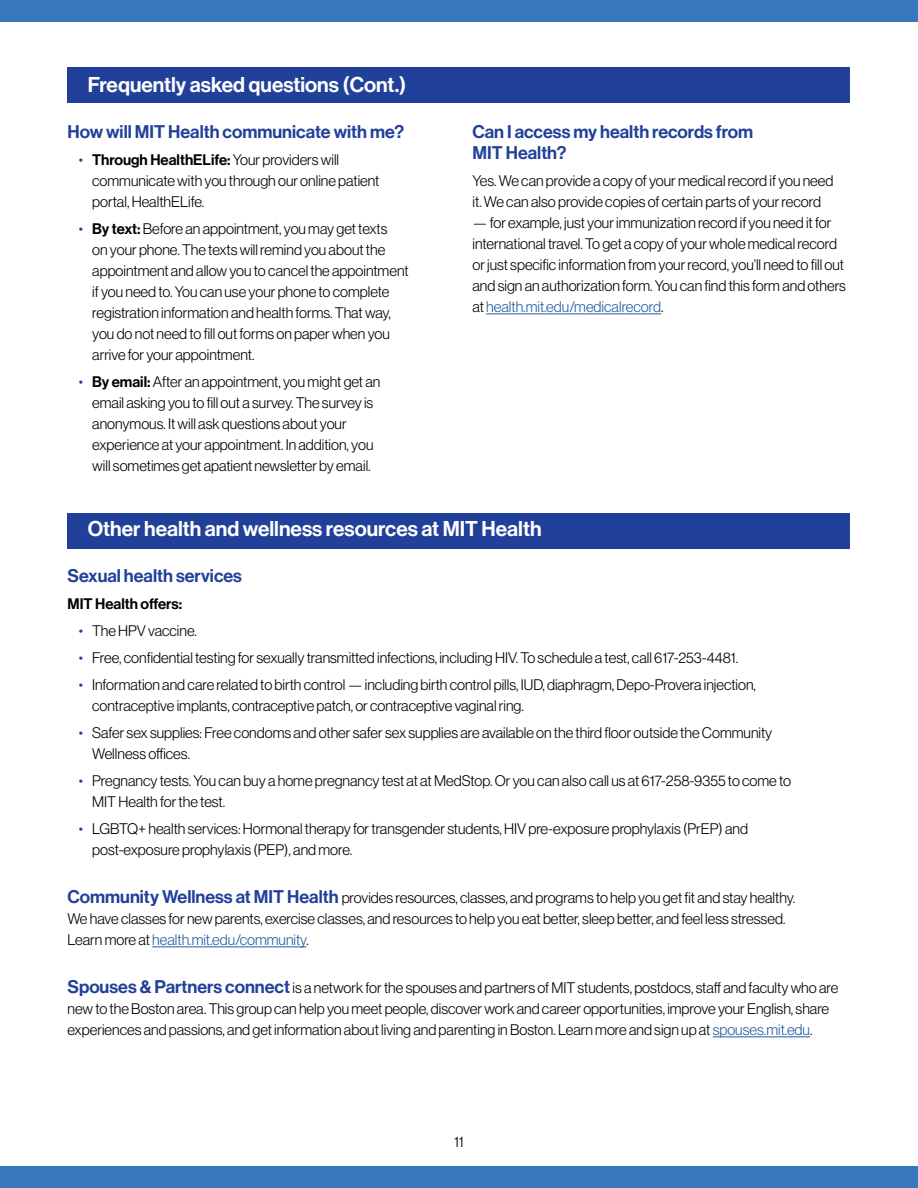
<style>
.page{position:relative;width:918px;height:1188px;background:#fff}
.page>*{position:absolute;margin:0;border:0;box-sizing:border-box;transform-origin:0 0}
.t1{font:21px "N Haas Grotesk DS Pro 65 Md";color:#fff}
.t2{font:18px/21px "N Haas Grotesk DS Pro 65 Md";color:#21409a}
.t3{font:15px/21px "N Haas Grotesk DS Pro 45 Lt";color:#000}
.t4{font:15px "N Haas Grotesk DS Pro 65 Md";color:#000}
.s1{color:#21409a}
.s2{font-family:"N Haas Grotesk DS Pro 65 Md"}
.s3{color:#215e9e}
</style>
<div class="page">
<div style="left:0;top:1166px;width:918px;height:22px;background:#3777bc"></div>
<div style="left:0;top:0;width:918px;height:21px;background:#3777bc"></div>
<hr style="left:486px;top:314px;width:175px;height:1px;background:#215e9e">
<div style="left:68px;top:68px;width:782px;height:35px;background:#21409a"></div>
<hr style="left:152px;top:947px;width:154px;height:1px;background:#215e9e">
<hr style="left:713px;top:1037px;width:97px;height:1px;background:#215e9e">
<div style="left:68px;top:513px;width:782px;height:35px;background:#21409a"></div>
<h2 class="t1" style="left:88px;top:73px;width:320px">Frequently asked questions (Cont.)</h2>
<h3 class="t2" style="left:68px;top:122px;width:338px">How will MIT Health communicate with me?</h3>
<p class="t3" style="left:92px;top:150px;width:289px;text-indent:-14px"><span class="s1">•</span> <span class="s2">Through HealthELife:</span> Your providers will communicate with you through our online patient portal, HealthELife.</p>
<p class="t3" style="left:92px;top:219px;width:318px;text-indent:-14px"><span class="s1">•</span> <span class="s2">By text:</span> Before an appointment, you may get texts<br>on your phone. The texts will remind you about the appointment and allow you to cancel the appointment if you need to. You can use your phone to complete registration information and health forms. That way, you do not need to fill out forms on paper when you arrive for your appointment.</p>
<p class="t3" style="left:92px;top:372px;width:290px;text-indent:-14px"><span class="s1">•</span> <span class="s2">By email:</span> After an appointment, you might get an email asking you to fill out a survey. The survey is anonymous. It will ask questions about your experience at your appointment. In addition, you will sometimes get apatient newsletter by email.</p>
<h3 class="t2" style="left:472px;top:122px;width:282px">Can I access my health records from<br>MIT Health?</h3>
<p class="t3" style="left:472px;top:171px;width:363px">Yes. We can provide a copy of your medical record if you need it. We can also provide copies of certain parts of your record</p>
<p class="t3" style="left:472px;top:213px;width:375px">— for example, just your immunization record if you need it for international travel. To get a copy of your whole medical record or just specific information from your record, you’ll need to fill out and sign an authorization form. You can find this form and others at <span class="s3">health.mit.edu/medicalrecord</span>.</p>
<h2 class="t1" style="left:88px;top:517px;width:455px">Other health and wellness resources at MIT Health</h2>
<h3 class="t2" style="left:68px;top:566px;width:176px">Sexual health services</h3>
<p class="t4" style="left:68px;top:595px;width:116px">MIT Health offers:</p>
<p class="t3" style="left:79px;top:621px;width:120px"><span class="s1">•</span> The HPV vaccine.</p>
<p class="t3" style="left:79px;top:648px;width:661px"><span class="s1">•</span> Free, confidential testing for sexually transmitted infections, including HIV. To schedule a test, call 617-253-4481.</p>
<p class="t3" style="left:92px;top:675px;width:665px;text-indent:-14px"><span class="s1">•</span> Information and care related to birth control — including birth control pills, IUD, diaphragm, Depo-Provera injection, contraceptive implants, contraceptive patch, or contraceptive vaginal ring.</p>
<p class="t3" style="left:92px;top:723px;width:682px;text-indent:-14px"><span class="s1">•</span> Safer sex supplies: Free condoms and other safer sex supplies are available on the third floor outside the Community<br>Wellness offices.</p>
<p class="t3" style="left:92px;top:771px;width:700px;text-indent:-14px"><span class="s1">•</span> Pregnancy tests. You can buy a home pregnancy test at at MedStop. Or you can also call us at 617-258-9355 to come to<br>MIT Health for the test.</p>
<p class="t3" style="left:92px;top:819px;width:657px;text-indent:-14px"><span class="s1">•</span> LGBTQ+ health services: Hormonal therapy for transgender students, HIV pre-exposure prophylaxis (PrEP) and post-exposure prophylaxis (PEP), and more.</p>
<h4 class="t2" style="left:68px;top:887px;width:273px">Community Wellness at MIT Health</h4>
<p class="t3" style="left:68px;top:888px;width:729px;text-indent:274px">provides resources, classes, and programs to help you get fit and stay healthy.<br>We have classes for new parents, exercise classes, and resources to help you eat better, sleep better, and feel less stressed.<br>Learn more at <span class="s3">health.mit.edu/community</span>.</p>
<h4 class="t2" style="left:68px;top:977px;width:224px">Spouses &amp; Partners connect</h4>
<p class="t3" style="left:67px;top:978px;width:772px;text-indent:225px">is a network for the spouses and partners of MIT students, postdocs, staff and faculty who are new to the Boston area. This group can help you meet people, discover work and career opportunities, improve your English, share experiences and passions, and get information about living and parenting in Boston. Learn more and sign up at <span class="s3">spouses.mit.edu</span>.</p>
<p class="t3" style="left:454px;top:1131px;width:11px">11</p>
</div>
